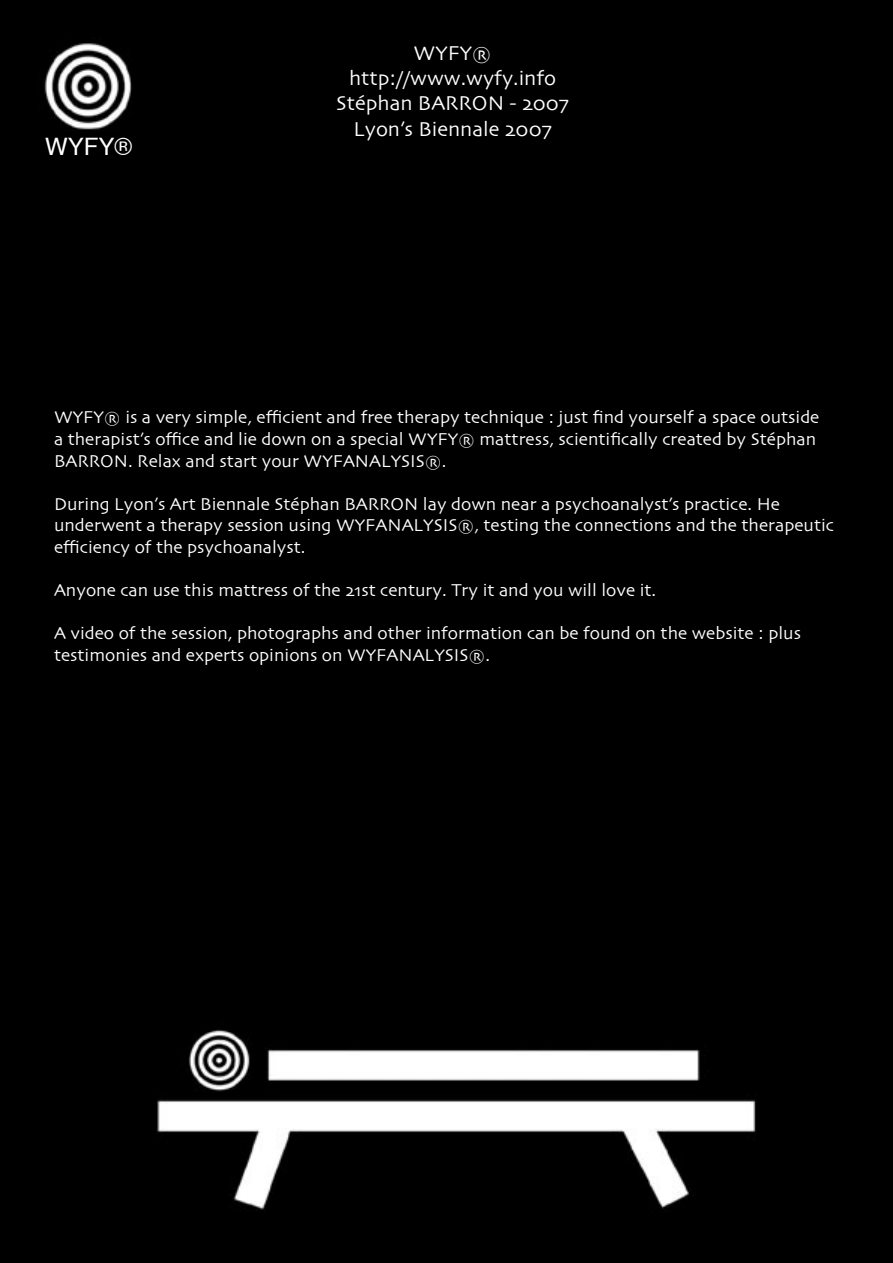
<style>
.page{position:relative;width:893px;height:1263px;background:#000}
.page>*{position:absolute;margin:0;border:0;box-sizing:border-box;transform-origin:0 0}
.t1{font:24px "Helvetica";color:#fff}
.t2{font:21px "Skia";color:#fff}
.t3{font:18px/21.6px "Skia";color:#fff}
</style>
<div class="page">
<p class="t1" style="left:45px;top:130px;width:89px">WYFY®</p>
<p class="t2" style="left:414px;top:41px;width:79px">WYFY®</p>
<p class="t2" style="left:349px;top:66px;width:209px">http://www.wyfy.info</p>
<p class="t2" style="left:336px;top:91px;width:234px">Stéphan BARRON - 2007</p>
<p class="t2" style="left:353px;top:116px;width:200px">Lyon’s Biennale 2007</p>
<p class="t3" style="left:54px;top:408px;width:767px">WYFY® is a very simple, efficient and free therapy technique : just find yourself a space outside a therapist’s office and lie down on a special WYFY® mattress, scientifically created by Stéphan<br>BARRON. Relax and start your WYFANALYSIS®.</p>
<p class="t3" style="left:54px;top:494px;width:781px">During Lyon’s Art Biennale Stéphan BARRON lay down near a psychoanalyst’s practice. He underwent a therapy session using WYFANALYSIS®, testing the connections and the therapeutic efficiency of the psychoanalyst.</p>
<p class="t3" style="left:54px;top:581px;width:604px">Anyone can use this mattress of the 21st century. Try it and you will love it.</p>
<p class="t3" style="left:54px;top:624px;width:749px">A video of the session, photographs and other information can be found on the website : plus testimonies and experts opinions on WYFANALYSIS®.</p>
</div>
